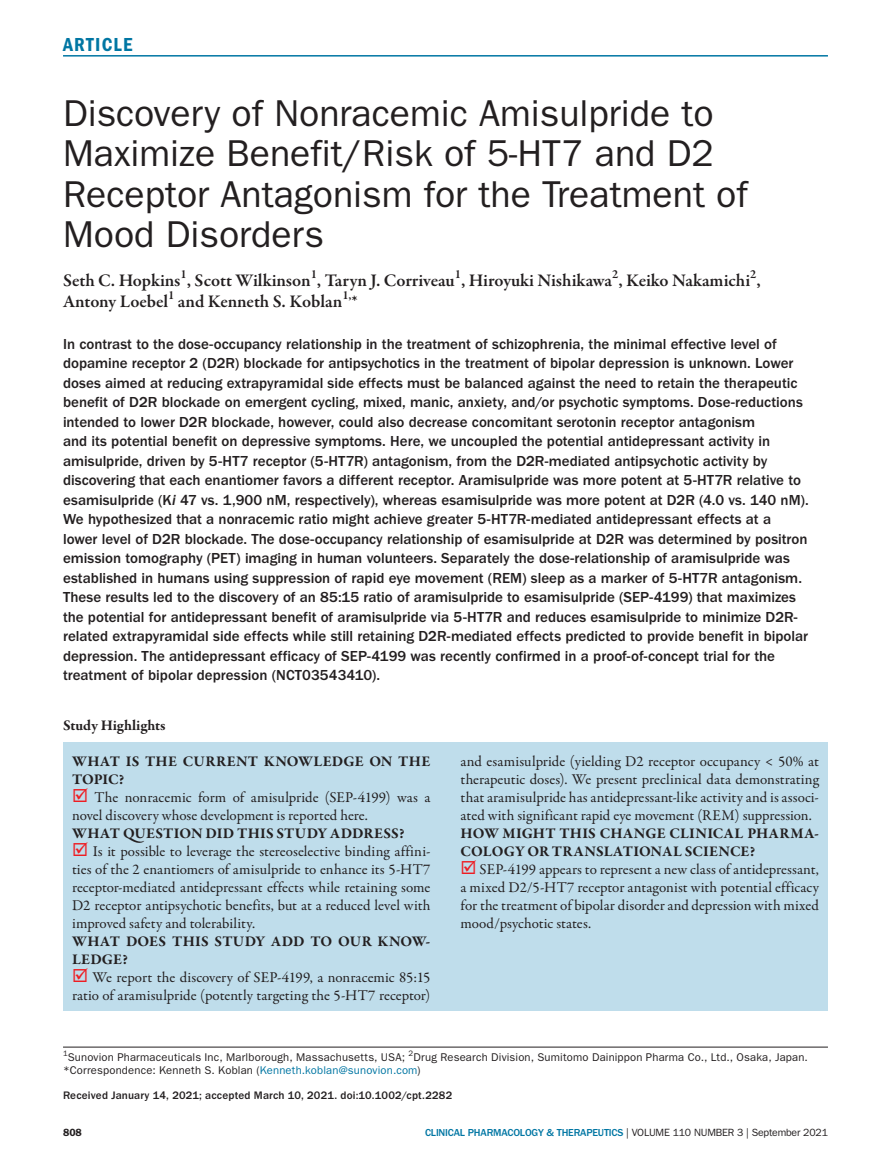
<style>
.page{position:relative;width:891px;height:1175px;background:#fff}
.page>*{position:absolute;margin:0;border:0;box-sizing:border-box;transform-origin:0 0}
.t1{font:37.5px/40.5px "ITC Franklin Gothic Std";color:#231f20}
.t2{font:19.5px "ITC Franklin Gothic Std Dm Cd";letter-spacing:.065em;color:#0076a3}
.t3{font:600 18px/21px "Garamond Premr Pro";color:#231f20}
.t4{font:500 15px/19.5px "ITC Franklin Gothic Std";color:#231f20}
.t5{font:15px/18px "Garamond Premr Pro";color:#231f20;text-align:justify}
.t6{font:700 15px/18px "Garamond Premr Pro";letter-spacing:.01em;color:#231f20}
.t7{font:11.25px/13.5px "ITC Franklin Gothic Std";letter-spacing:.015em;color:#231f20}
.t8{font:500 11.25px "ITC Franklin Gothic Std";letter-spacing:.015em;color:#231f20}
.t9{font:500 10.5px "ITC Franklin Gothic Std";letter-spacing:-.015em;color:#0076a3}
.t10{font:600 10.5px "ITC Franklin Gothic Std";color:#231f20}
.t11{font:7.8px "ITC Franklin Gothic Std";color:#231f20}
.s1{font-family:"ITC Franklin Gothic Std Med It";font-weight:400}
.s2{color:#ee1d23}
.s3{color:#0076a3}
.s4{font-weight:400;color:#231f20}
</style>
<div class="page">
<hr style="left:63px;top:55px;width:765px;height:2px;background:#0076a3">
<hr style="left:63px;top:1046px;width:765px;height:1px;background:#231f20">
<div style="left:63px;top:706px;width:765px;height:305px;background:#bfddeb"></div>
<div style="left:51px;top:697px;width:780px;height:44px;background:#fff"></div>
<h2 class="t2" style="left:63px;top:33px;width:71px">ARTICLE</h2>
<h1 class="t1" style="left:63px;top:93px;width:686px">Discovery of Nonracemic Amisulpride to Maximize Benefit/Risk of 5-HT7 and D2<br>Receptor Antagonism for the Treatment of Mood Disorders</h1>
<p class="t3" style="left:63px;top:270px;width:699px">Seth C. Hopkins<sup>1</sup>, Scott Wilkinson<sup>1</sup>, Taryn J. Corriveau<sup>1</sup>, Hiroyuki Nishikawa<sup>2</sup>, Keiko Nakamichi<sup>2</sup>,<br>Antony Loebel<sup>1</sup> and Kenneth S. Koblan<sup>1,</sup>*</p>
<p class="t4" style="left:63px;top:334px;width:747px">In contrast to the dose-occupancy relationship in the treatment of schizophrenia, the minimal effective level of dopamine receptor 2 (D2R) blockade for antipsychotics in the treatment of bipolar depression is unknown. Lower doses aimed at reducing extrapyramidal side effects must be balanced against the need to retain the therapeutic benefit of D2R blockade on emergent cycling, mixed, manic, anxiety, and/or psychotic symptoms. Dose-reductions intended to lower D2R blockade, however, could also decrease concomitant serotonin receptor antagonism<br>and its potential benefit on depressive symptoms. Here, we uncoupled the potential antidepressant activity in amisulpride, driven by 5-HT7 receptor (5-HT7R) antagonism, from the D2R-mediated antipsychotic activity by discovering that each enantiomer favors a different receptor. Aramisulpride was more potent at 5-HT7R relative to esamisulpride (K<span class="s1">i</span> 47 vs. 1,900 nM, respectively), whereas esamisulpride was more potent at D2R (4.0 vs. 140 nM).<br>We hypothesized that a nonracemic ratio might achieve greater 5-HT7R-mediated antidepressant effects at a lower level of D2R blockade. The dose-occupancy relationship of esamisulpride at D2R was determined by positron emission tomography (PET) imaging in human volunteers. Separately the dose-relationship of aramisulpride was established in humans using suppression of rapid eye movement (REM) sleep as a marker of 5-HT7R antagonism.<br>These results led to the discovery of an 85:15 ratio of aramisulpride to esamisulpride (SEP-4199) that maximizes the potential for antidepressant benefit of aramisulpride via 5-HT7R and reduces esamisulpride to minimize D2R&shy;related extrapyramidal side effects while still retaining D2R-mediated effects predicted to provide benefit in bipolar depression. The antidepressant efficacy of SEP-4199 was recently confirmed in a proof-of-concept trial for the treatment of bipolar depression (NCT03543410).</p>
<p class="t6" style="left:63px;top:716px;width:104px">Study Highlights</p>
<p class="t6" style="left:72px;top:752px;width:360px">WHAT IS THE CURRENT KNOWLEDGE ON THE<br>TOPIC?</p>
<p class="t5" style="left:72px;top:788px;width:360px"><span class="s2">☑</span> The nonracemic form of amisulpride (SEP-4199) was a novel discovery whose development is reported here.</p>
<p class="t6" style="left:72px;top:824px;width:334px">WHAT QUESTION DID THIS STUDY ADDRESS?</p>
<p class="t5" style="left:72px;top:842px;width:360px"><span class="s2">☑</span> Is it possible to leverage the stereoselective binding affini&shy;ties of the 2 enantiomers of amisulpride to enhance its 5-HT7 receptor-mediated antidepressant effects while retaining some D2 receptor antipsychotic benefits, but at a reduced level with improved safety and tolerability.</p>
<p class="t6" style="left:72px;top:932px;width:360px">WHAT DOES THIS STUDY ADD TO OUR KNOW-<br>LEDGE?</p>
<p class="t5" style="left:72px;top:968px;width:360px"><span class="s2">☑</span> We report the discovery of SEP-4199, a nonracemic 85:15 ratio of aramisulpride (potently targeting the 5-HT7 receptor)</p>
<p class="t5" style="left:461px;top:752px;width:360px">and esamisulpride (yielding D2 receptor occupancy &lt; 50% at therapeutic doses). We present preclinical data demonstrating that aramisulpride has antidepressant-like activity and is associ&shy;ated with significant rapid eye movement (REM) suppression.</p>
<p class="t6" style="left:461px;top:824px;width:360px">HOW MIGHT THIS CHANGE CLINICAL PHARMA-<br>COLOGY OR TRANSLATIONAL SCIENCE?</p>
<p class="t5" style="left:461px;top:860px;width:360px"><span class="s2">☑</span> SEP-4199 appears to represent a new class of antidepressant, a mixed D2/5-HT7 receptor antagonist with potential efficacy for the treatment of bipolar disorder and depression with mixed mood/psychotic states.</p>
<p class="t11" style="left:63px;top:1048px;width:6px">1</p>
<p class="t7" style="left:68px;top:1050px;width:339px">Sunovion Pharmaceuticals Inc, Marlborough, Massachusetts, USA;</p>
<p class="t11" style="left:409px;top:1048px;width:6px">2</p>
<p class="t7" style="left:63px;top:1050px;width:746px;text-indent:350px">Drug Research Division, Sumitomo Dainippon Pharma Co., Ltd., Osaka, Japan. *Correspondence: Kenneth S. Koblan (<span class="s3">Kenneth.koblan@sunovion.com</span>)</p>
<p class="t8" style="left:63px;top:1088px;width:391px">Received January 14, 2021; accepted March 10, 2021. doi:10.1002/cpt.2282</p>
<p class="t10" style="left:63px;top:1125px;width:20px">808</p>
<p class="t9" style="left:425px;top:1126px;width:404px">CLINICAL PHARMACOLOGY &amp; THERAPEUTICS <span class="s4">| VOLUME 110 NUMBER 3 | September 2021</span></p>
</div>
